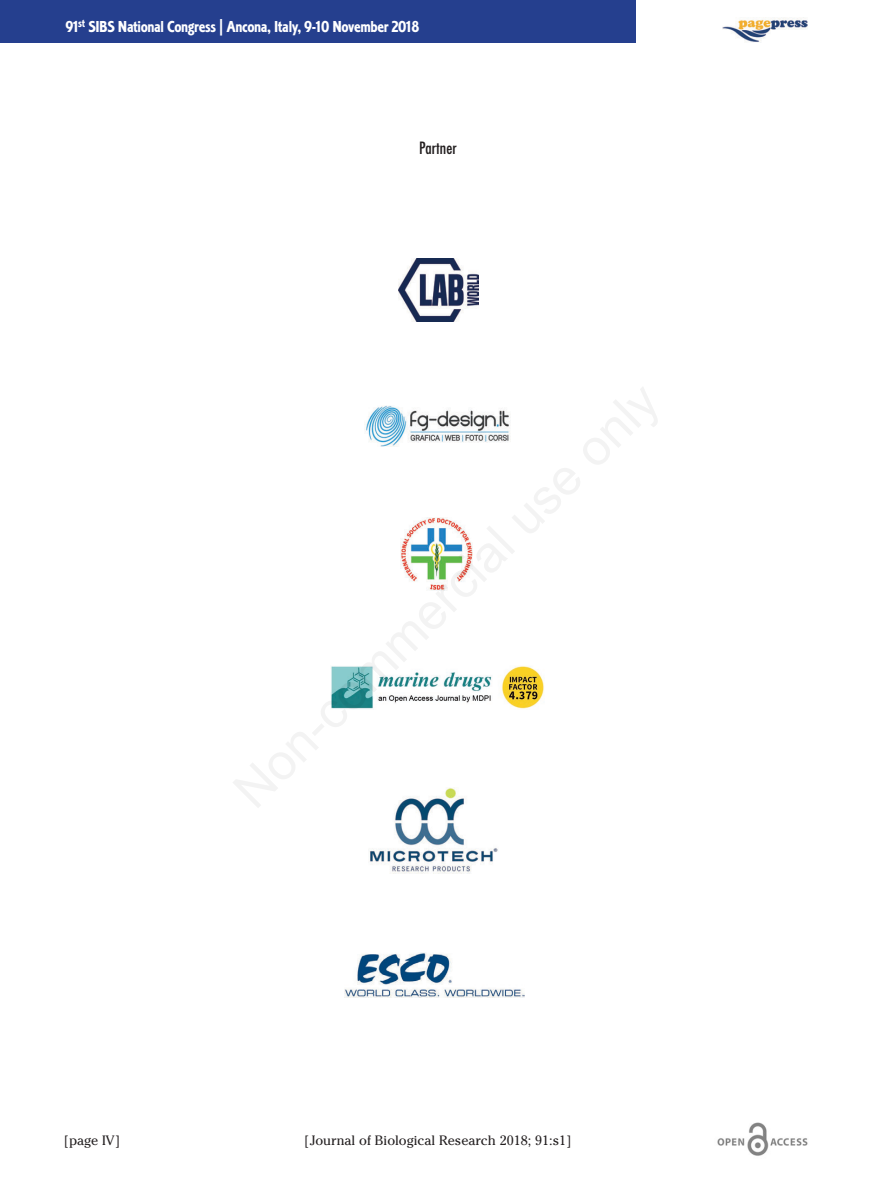
<style>
.page{position:relative;width:893px;height:1191px;background:#fff}
.page>*{position:absolute;margin:0;border:0;box-sizing:border-box;transform-origin:0 0}
.t1{font:16.5px "Corinthian Bold Condensed Plain";letter-spacing:-.025em;color:#fff}
.t2{font:condensed 16.5px "Futura";color:#231f20}
.t3{font:13.5px "Cheltenham";color:#231f20}
.s1{font-family:"Futura";font-weight:700;font-stretch:condensed}
</style>
<div class="page">
<img style="left:717px;top:1123px;width:91px;height:33px">
<img style="left:723px;top:17px;width:84px;height:26px">
<div style="left:0;top:0;width:636px;height:43px;background:#253f8e"></div>
<img style="left:399px;top:258px;width:79px;height:64px">
<img style="left:401px;top:518px;width:72px;height:72px">
<img style="left:364px;top:405px;width:145px;height:41px">
<img style="left:331px;top:666px;width:213px;height:43px">
<img style="left:369px;top:787px;width:129px;height:86px">
<img style="left:344px;top:953px;width:180px;height:45px">
<p class="t1" style="left:66px;top:17px;width:355px">91<sup>st</sup> SIBS National Congress <span class="s1">|</span> Ancona, Italy, 9-10 November 2018</p>
<p class="t2" style="left:419px;top:138px;width:39px">Partner</p>
<p class="t3" style="left:64px;top:1132px;width:58px">[page IV]</p>
<p class="t3" style="left:304px;top:1132px;width:269px">[Journal of Biological Research 2018; 91:s1]</p>
</div>
